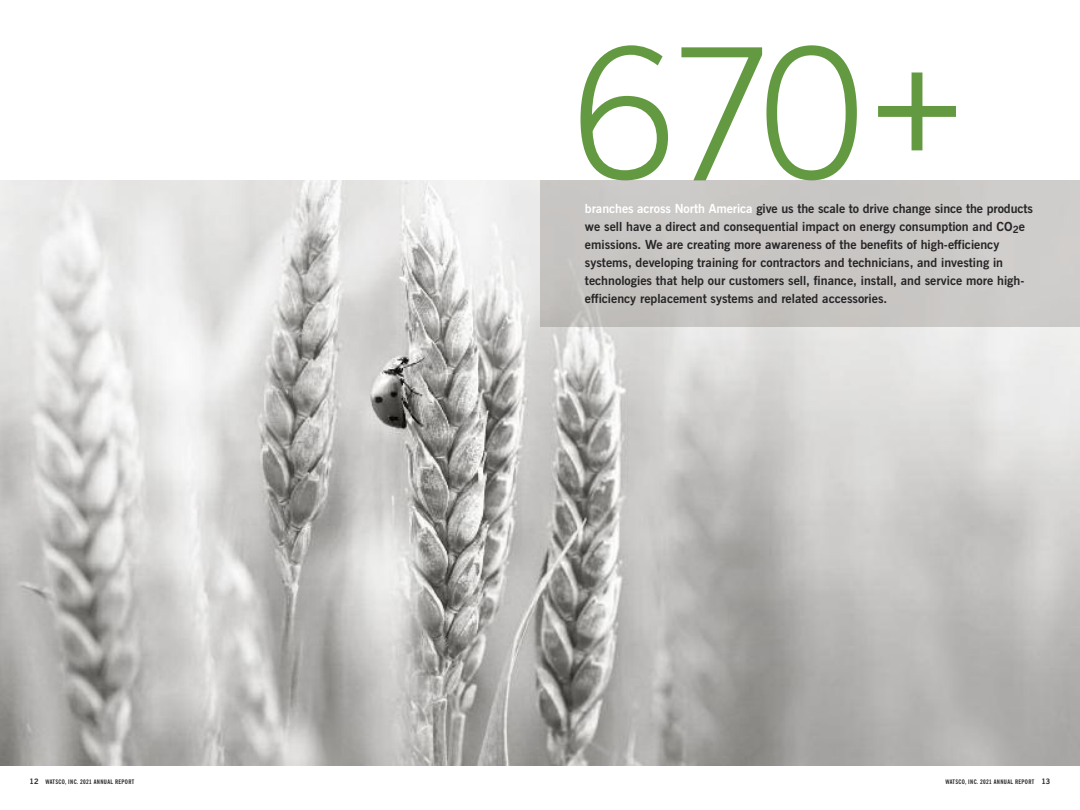
<style>
.page{position:relative;width:1080px;height:810px;background:#fff}
.page>*{position:absolute;margin:0;border:0;box-sizing:border-box;transform-origin:0 0}
.t1{font:300 181.25px "News Gothic BT";color:#639a41}
.t2{font:700 12.5px/18px "News Gothic BT";color:#272526}
.t3{font:700 condensed 6.25px "News Gothic BT";letter-spacing:.05em;color:#272526}
.s1{font-family:"News Gothic";font-weight:400;font-size:155.75px}
.s2{color:#fff}
.s3{font-stretch:normal;font-size:7.5px}
</style>
<div class="page">
<img style="left:0;top:180px;width:1080px;height:585px">
<div style="left:540px;top:180px;width:540px;height:147px;background:#c9c7c4"></div>
<h1 class="t1" style="left:570px;top:47px;width:400px">670<span class="s1">+</span></h1>
<p class="t2" style="left:585px;top:201px;width:450px"><span class="s2">branches across North America</span> give us the scale to drive change since the products we sell have a direct and consequential impact on energy consumption and CO<sub>2</sub>e emissions. We are creating more awareness of the benefits of high-efficiency systems, developing training for contractors and technicians, and investing in technologies that help our customers sell, finance, install, and service more high&shy;efficiency replacement systems and related accessories.</p>
<p class="t3" style="left:30px;top:779px;width:106px"><span class="s3">12</span> WATSCO, INC. 2021 ANNUAL REPORT</p>
<p class="t3" style="left:945px;top:779px;width:107px">WATSCO, INC. 2021 ANNUAL REPORT <span class="s3">13</span></p>
</div>
